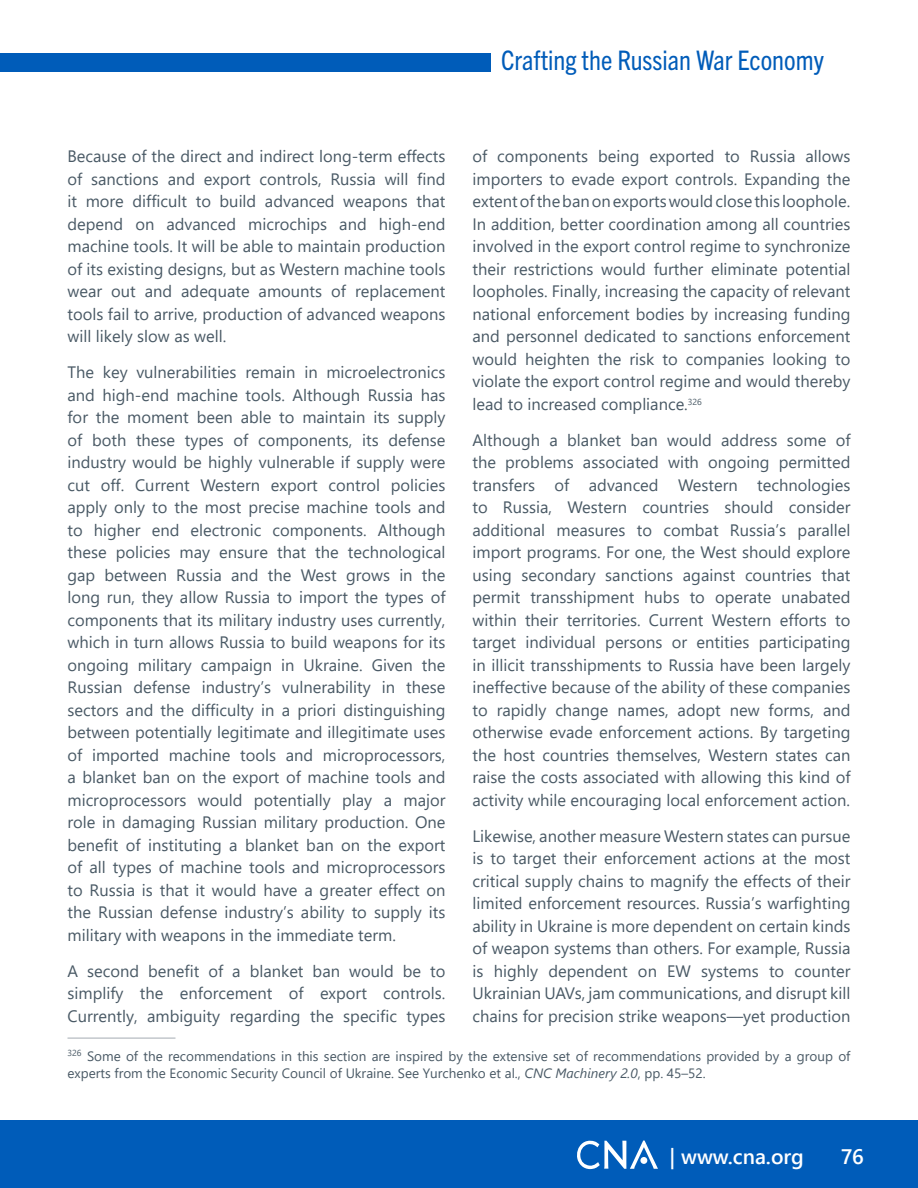
<style>
.page{position:relative;width:918px;height:1188px;background:#fff}
.page>*{position:absolute;margin:0;border:0;box-sizing:border-box;transform-origin:0 0}
.t1{font:condensed 27px "Trade Gothic Next LT Pro";color:#005cb9}
.t2{font:600 21px "Segoe UI";color:#fff}
.t3{font:16.5px/22.5px "Segoe UI";color:#495965;text-align:justify}
.t4{font:13.5px/16.5px "Segoe UI";color:#495965}
.s1{font-style:italic}
</style>
<div class="page">
<div style="left:0;top:53px;width:490px;height:19px;background:#005cb9"></div>
<div style="left:0;top:1120px;width:918px;height:68px;background:#005cb9"></div>
<svg style="left:577px;top:1141px;width:81px;height:28px"></svg>
<div style="left:640px;top:1157px;width:7px;height:7px;background:#fff;border-radius:50%"></div>
<hr style="left:68px;top:1038px;width:108px;height:1px;background:#a4acb2">
<h1 class="t1" style="left:501px;top:42px;width:324px">Crafting the Russian War Economy</h1>
<p class="t3" style="left:68px;top:144px;width:380px">Because of the direct and indirect long-term effects of sanctions and export controls, Russia will find it more difficult to build advanced weapons that depend on advanced microchips and high-end machine tools. It will be able to maintain production of its existing designs, but as Western machine tools wear out and adequate amounts of replacement tools fail to arrive, production of advanced weapons will likely slow as well.</p>
<p class="t3" style="left:68px;top:360px;width:380px">The key vulnerabilities remain in microelectronics and high-end machine tools. Although Russia has for the moment been able to maintain its supply of both these types of components, its defense industry would be highly vulnerable if supply were cut off. Current Western export control policies apply only to the most precise machine tools and to higher end electronic components. Although these policies may ensure that the technological gap between Russia and the West grows in the long run, they allow Russia to import the types of components that its military industry uses currently, which in turn allows Russia to build weapons for its ongoing military campaign in Ukraine. Given the Russian defense industry’s vulnerability in these sectors and the difficulty in a priori distinguishing between potentially legitimate and illegitimate uses of imported machine tools and microprocessors, a blanket ban on the export of machine tools and microprocessors would potentially play a major role in damaging Russian military production. One benefit of instituting a blanket ban on the export of all types of machine tools and microprocessors to Russia is that it would have a greater effect on the Russian defense industry’s ability to supply its military with weapons in the immediate term.</p>
<p class="t3" style="left:68px;top:958px;width:380px">A second benefit of a blanket ban would be to simplify the enforcement of export controls.<br>Currently, ambiguity regarding the specific types</p>
<p class="t4" style="left:68px;top:1047px;width:784px"><sup>326</sup> Some of the recommendations in this section are inspired by the extensive set of recommendations provided by a group of experts from the Economic Security Council of Ukraine. See Yurchenko et al., <span class="s1">CNC Machinery 2.0</span>, pp. 45–52.</p>
<p class="t3" style="left:472px;top:144px;width:380px">of components being exported to Russia allows importers to evade export controls. Expanding the extent of the ban on exports would close this loophole.<br>In addition, better coordination among all countries involved in the export control regime to synchronize their restrictions would further eliminate potential loopholes. Finally, increasing the capacity of relevant national enforcement bodies by increasing funding and personnel dedicated to sanctions enforcement would heighten the risk to companies looking to violate the export control regime and would thereby lead to increased compliance.<sup>326</sup></p>
<p class="t3" style="left:472px;top:427px;width:380px">Although a blanket ban would address some of the problems associated with ongoing permitted transfers of advanced Western technologies to Russia, Western countries should consider additional measures to combat Russia’s parallel import programs. For one, the West should explore using secondary sanctions against countries that permit transshipment hubs to operate unabated within their territories. Current Western efforts to target individual persons or entities participating in illicit transshipments to Russia have been largely ineffective because of the ability of these companies to rapidly change names, adopt new forms, and otherwise evade enforcement actions. By targeting the host countries themselves, Western states can raise the costs associated with allowing this kind of activity while encouraging local enforcement action.</p>
<p class="t3" style="left:472px;top:823px;width:380px">Likewise, another measure Western states can pursue is to target their enforcement actions at the most critical supply chains to magnify the effects of their limited enforcement resources. Russia’s warfighting ability in Ukraine is more dependent on certain kinds of weapon systems than others. For example, Russia is highly dependent on EW systems to counter Ukrainian UAVs, jam communications, and disrupt kill chains for precision strike weapons—yet production</p>
<p class="t2" style="left:670px;top:1137px;width:136px">| www.cna.org</p>
<p class="t2" style="left:841px;top:1137px;width:24px">76</p>
</div>
